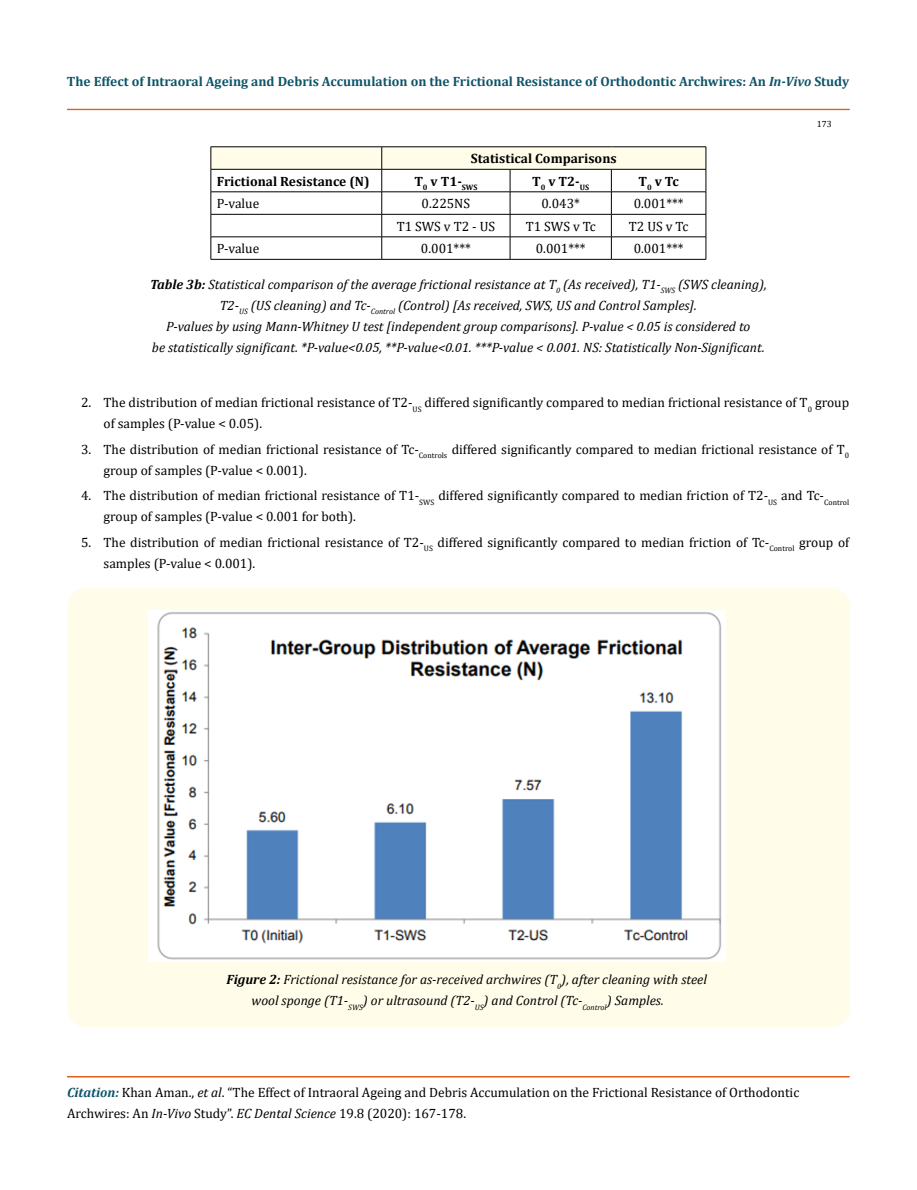
<style>
.page{position:relative;width:917px;height:1190px;background:#fff}
.page>*{position:absolute;margin:0;border:0;box-sizing:border-box;transform-origin:0 0}
.t1{font:13.5px/21px "Cambria";color:#000}
.t2{font:italic 13.5px/21px "Cambria";color:#000;text-align:center}
.t3{font:700 13.5px "Cambria";color:#0e546a}
.t4{font:700 13.5px "Cambria";color:#000}
.t5{font:9px "Cambria";color:#000}
.s1{font-style:italic}
.s2{font-weight:700}
.s3{font-weight:700;font-style:italic;color:#0e546a}
</style>
<div class="page">
<div style="left:67px;top:109px;width:782px;height:1px;border:1px solid #e05d1a"></div>
<div style="left:67px;top:1076px;width:782px;height:1px;border:1px solid #e05d1a"></div>
<hr style="left:211px;top:146px;width:171px;height:1px;background:#000">
<hr style="left:382px;top:146px;width:128px;height:1px;background:#000">
<hr style="left:510px;top:146px;width:101px;height:1px;background:#000">
<hr style="left:611px;top:146px;width:95px;height:1px;background:#000">
<svg style="left:210px;top:147px;width:496px;height:112px"></svg>
<hr style="left:211px;top:259px;width:171px;height:1px;background:#000">
<hr style="left:382px;top:259px;width:128px;height:1px;background:#000">
<hr style="left:510px;top:259px;width:101px;height:1px;background:#000">
<hr style="left:611px;top:259px;width:95px;height:1px;background:#000">
<div style="left:68px;top:588px;width:781px;height:439px;background:#fffde9;border-radius:18px"></div>
<img style="left:148px;top:610px;width:578px;height:351px">
<p class="t3" style="left:67px;top:72px;width:783px">The Effect of Intraoral Ageing and Debris Accumulation on the Frictional Resistance of Orthodontic Archwires: An <span class="s1">In-Vivo</span> Study</p>
<p class="t5" style="left:816px;top:118px;width:16px">173</p>
<p class="t4" style="left:471px;top:149px;width:147px">Statistical Comparisons</p>
<p class="t4" style="left:217px;top:172px;width:154px">Frictional Resistance (N)</p>
<p class="t4" style="left:414px;top:172px;width:65px">T<sub>0</sub> v T1-<sub>SWS</sub></p>
<p class="t4" style="left:532px;top:172px;width:58px">T<sub>0</sub> v T2-<sub>US</sub></p>
<p class="t4" style="left:638px;top:172px;width:42px">T<sub>0</sub> v Tc</p>
<p class="t1" style="left:217px;top:193px;width:44px">P-value</p>
<p class="t1" style="left:421px;top:193px;width:50px">0.225NS</p>
<p class="t1" style="left:541px;top:193px;width:40px">0.043*</p>
<p class="t1" style="left:633px;top:193px;width:51px">0.001***</p>
<p class="t1" style="left:396px;top:216px;width:100px">T1 SWS v T2 - US</p>
<p class="t1" style="left:525px;top:216px;width:71px">T1 SWS v Tc</p>
<p class="t1" style="left:629px;top:216px;width:61px">T2 US v Tc</p>
<p class="t1" style="left:217px;top:238px;width:44px">P-value</p>
<p class="t1" style="left:421px;top:238px;width:51px">0.001***</p>
<p class="t1" style="left:535px;top:238px;width:51px">0.001***</p>
<p class="t1" style="left:633px;top:238px;width:51px">0.001***</p>
<p class="t2" style="left:150px;top:273px;width:618px"><span class="s2">Table 3b:</span> Statistical comparison of the average frictional resistance at T<sub>0</sub> (As received), T1-<sub>SWS</sub> (SWS cleaning), T2-<sub>US</sub> (US cleaning) and Tc-<sub>Control</sub> (Control) [As received, SWS, US and Control Samples].<br>P-values by using Mann-Whitney U test [independent group comparisons]. P-value &lt; 0.05 is considered to<br>be statistically significant. *P-value&lt;0.05, **P-value&lt;0.01. ***P-value &lt; 0.001. NS: Statistically Non-Significant.</p>
<p class="t1" style="left:103px;top:392px;width:747px;text-indent:-22px">2. The distribution of median frictional resistance of T2-<sub>US</sub> differed significantly compared to median frictional resistance of T<sub>0</sub> group of samples (P-value &lt; 0.05).</p>
<p class="t1" style="left:103px;top:439px;width:747px;text-indent:-23px">3. The distribution of median frictional resistance of Tc-<sub>Controls</sub> differed significantly compared to median frictional resistance of T<sub>0 </sub>group of samples (P-value &lt; 0.001).</p>
<p class="t1" style="left:103px;top:485px;width:747px;text-indent:-23px">4. The distribution of median frictional resistance of T1-<sub>SWS</sub> differed significantly compared to median friction of T2-<sub>US</sub> and Tc-<sub>Control </sub>group of samples (P-value &lt; 0.001 for both).</p>
<p class="t1" style="left:103px;top:532px;width:747px;text-indent:-23px">5. The distribution of median frictional resistance of T2-<sub>US</sub> differed significantly compared to median friction of Tc-<sub>Control</sub> group of samples (P-value &lt; 0.001).</p>
<p class="t2" style="left:251px;top:968px;width:457px;text-align:left;text-indent:-25px"><span class="s2">Figure 2:</span> Frictional resistance for as-received archwires (T<sub>0</sub>), after cleaning with steel wool sponge (T1-<sub>SWS</sub>) or ultrasound (T2-<sub>US</sub>) and Control (Tc-<sub>Control</sub>) Samples.</p>
<p class="t1" style="left:67px;top:1081px;width:733px"><span class="s3">Citation:</span> Khan Aman., <span class="s1">et al</span>. “The Effect of Intraoral Ageing and Debris Accumulation on the Frictional Resistance of Orthodontic<br>Archwires: An <span class="s1">In-Vivo</span> Study”. <span class="s1">EC Dental Science</span> 19.8 (2020): 167-178.</p>
</div>
